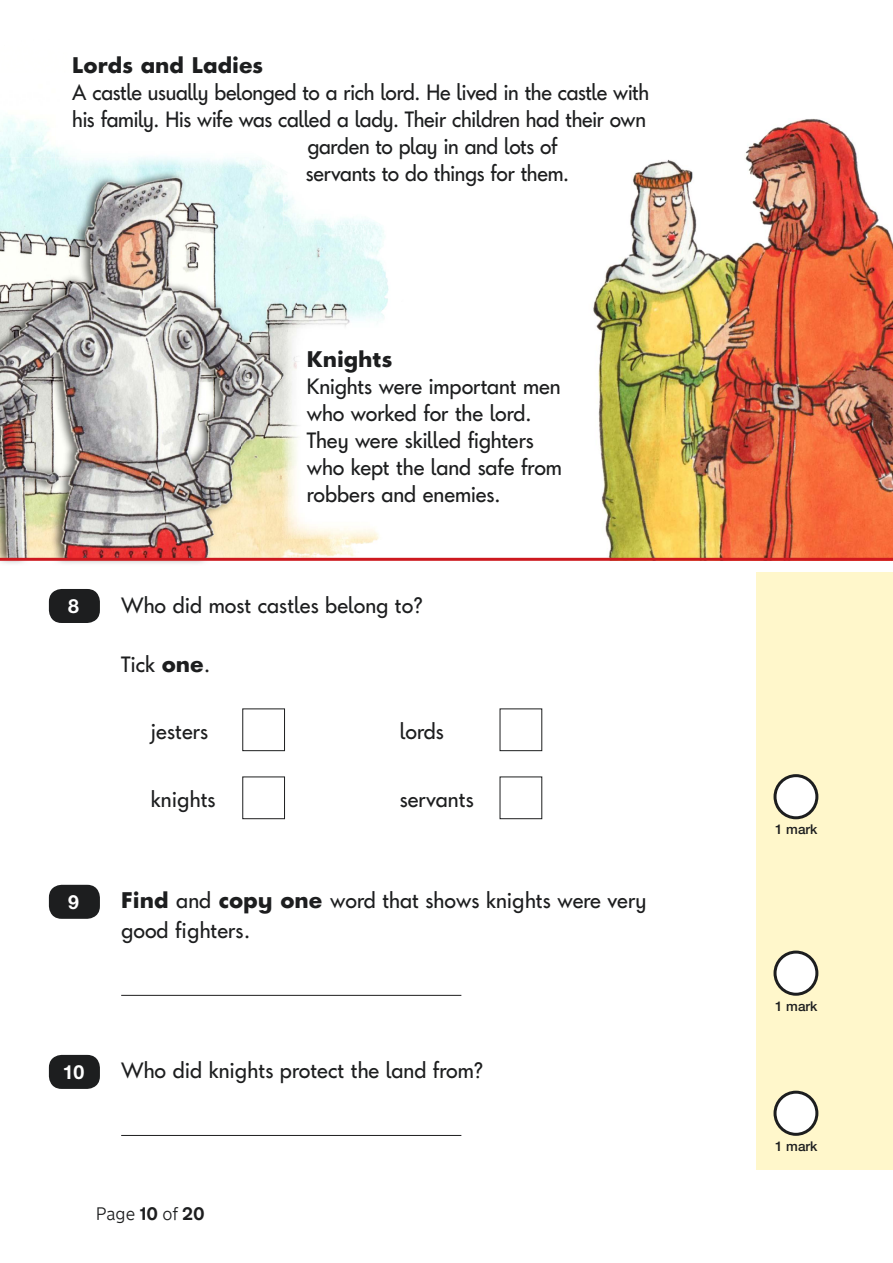
<style>
.page{position:relative;width:893px;height:1263px;background:#fff}
.page>*{position:absolute;margin:0;border:0;box-sizing:border-box;transform-origin:0 0}
.t1{font:22.5px/27px "Keystageone Regular 25";letter-spacing:-.015em;color:#1d1e1f}
.t2{font:22.5px "Keystageone Regular 13";color:#1d1e1f}
.t3{font:22.5px/30px "Keystageone Regular 14";color:#1d1e1f}
.t4{font:22.5px "Keystageone Regular 12";color:#1d1e1f}
.t5{font:22.5px "Keystageone Bold 12";letter-spacing:-.005em;color:#1d1e1f}
.t6{font:700 19.5px "Helvetica Neue LT Std";color:#fff}
.t7{font:300 18px "New Transport";color:#1d1e1f}
.t8{font:500 13.5px "Helvetica Neue LT Std";color:#1d1e1f}
.s1{font-family:"Keystageone Bold 4"}
.s2{font-family:"Keystageone Bold 5"}
.s3{font-weight:700}
</style>
<div class="page">
<div style="left:757px;top:85px;width:135px;height:1084px;background:#fff7cb"></div>
<div style="left:0;top:72px;width:892px;height:500px;background:#fff"></div>
<img style="left:0;top:117px;width:56px;height:40px">
<img style="left:288px;top:224px;width:101px;height:86px">
<img style="left:297px;top:539px;width:107px;height:19px">
<img style="left:0;top:170px;width:288px;height:394px">
<img style="left:0;top:157px;width:56px;height:13px">
<img style="left:288px;top:539px;width:9px;height:19px">
<img style="left:56px;top:157px;width:241px;height:67px">
<svg style="left:280px;top:168px;width:8px;height:4px"></svg>
<img style="left:283px;top:170px;width:5px;height:54px">
<img style="left:283px;top:310px;width:101px;height:229px">
<img style="left:567px;top:118px;width:325px;height:440px">
<hr style="left:0;top:558px;width:892px;height:3px;background:#cd191f">
<div style="left:242px;top:708px;width:43px;height:43px;border:1px solid #1d1e1f"></div>
<div style="left:242px;top:776px;width:43px;height:43px;border:1px solid #1d1e1f"></div>
<div style="left:49px;top:589px;width:51px;height:34px;background:#1d1e1f;border-radius:13px"></div>
<div style="left:775px;top:776px;width:42px;height:42px;background:#fff;border-radius:50%"></div>
<div style="left:773px;top:774px;width:45px;height:45px;border:3px solid #1d1e1f;border-radius:50%"></div>
<hr style="left:121px;top:995px;width:340px;height:1px;background:#1d1e1f">
<div style="left:775px;top:952px;width:42px;height:42px;background:#fff;border-radius:50%"></div>
<div style="left:773px;top:950px;width:45px;height:46px;border:3px solid #1d1e1f;border-radius:50%"></div>
<div style="left:49px;top:885px;width:51px;height:34px;background:#1d1e1f;border-radius:13px"></div>
<div style="left:49px;top:1055px;width:51px;height:34px;background:#1d1e1f;border-radius:13px"></div>
<hr style="left:121px;top:1135px;width:340px;height:1px;background:#1d1e1f">
<div style="left:775px;top:1092px;width:42px;height:42px;background:#fff;border-radius:50%"></div>
<div style="left:773px;top:1091px;width:45px;height:45px;border:3px solid #1d1e1f;border-radius:50%"></div>
<p class="t5" style="left:72px;top:55px;width:192px">Lords and Ladies</p>
<p class="t1" style="left:72px;top:80px;width:578px">A castle usually belonged to a rich lord. He lived in the castle with</p>
<p class="t1" style="left:72px;top:107px;width:575px">his family. His wife was called a lady. Their children had their own</p>
<p class="t1" style="left:307px;top:134px;width:252px">garden to play in and lots of</p>
<p class="t1" style="left:306px;top:161px;width:265px">servants to do things for them.</p>
<p class="t6" style="left:68px;top:594px;width:12px">8</p>
<p class="t6" style="left:68px;top:889px;width:12px">9</p>
<p class="t5" style="left:307px;top:349px;width:87px">Knights</p>
<p class="t1" style="left:307px;top:374px;width:257px">Knights were important men who worked for the lord.<br>They were skilled fighters who kept the land safe from robbers and enemies.</p>
<p class="t2" style="left:121px;top:594px;width:303px">Who did most castles belong to?</p>
<p class="t2" style="left:121px;top:654px;width:91px">Tick <span class="s1">one</span>.</p>
<p class="t2" style="left:151px;top:721px;width:59px">jesters</p>
<p class="t2" style="left:400px;top:721px;width:46px">lords</p>
<p class="t2" style="left:151px;top:789px;width:66px">knights</p>
<p class="t2" style="left:400px;top:789px;width:76px">servants</p>
<p class="t3" style="left:121px;top:887px;width:527px"><span class="s2">Find</span> and <span class="s2">copy one</span> word that shows knights were very good fighters.</p>
<p class="t6" style="left:63px;top:1059px;width:23px">10</p>
<p class="t4" style="left:121px;top:1060px;width:364px">Who did knights protect the land from?</p>
<p class="t7" style="left:96px;top:1203px;width:111px">Page <span class="s3">10</span> of <span class="s3">20</span></p>
<p class="t8" style="left:775px;top:821px;width:44px">1 mark</p>
<p class="t8" style="left:775px;top:998px;width:44px">1 mark</p>
<p class="t8" style="left:775px;top:1138px;width:44px">1 mark</p>
</div>
